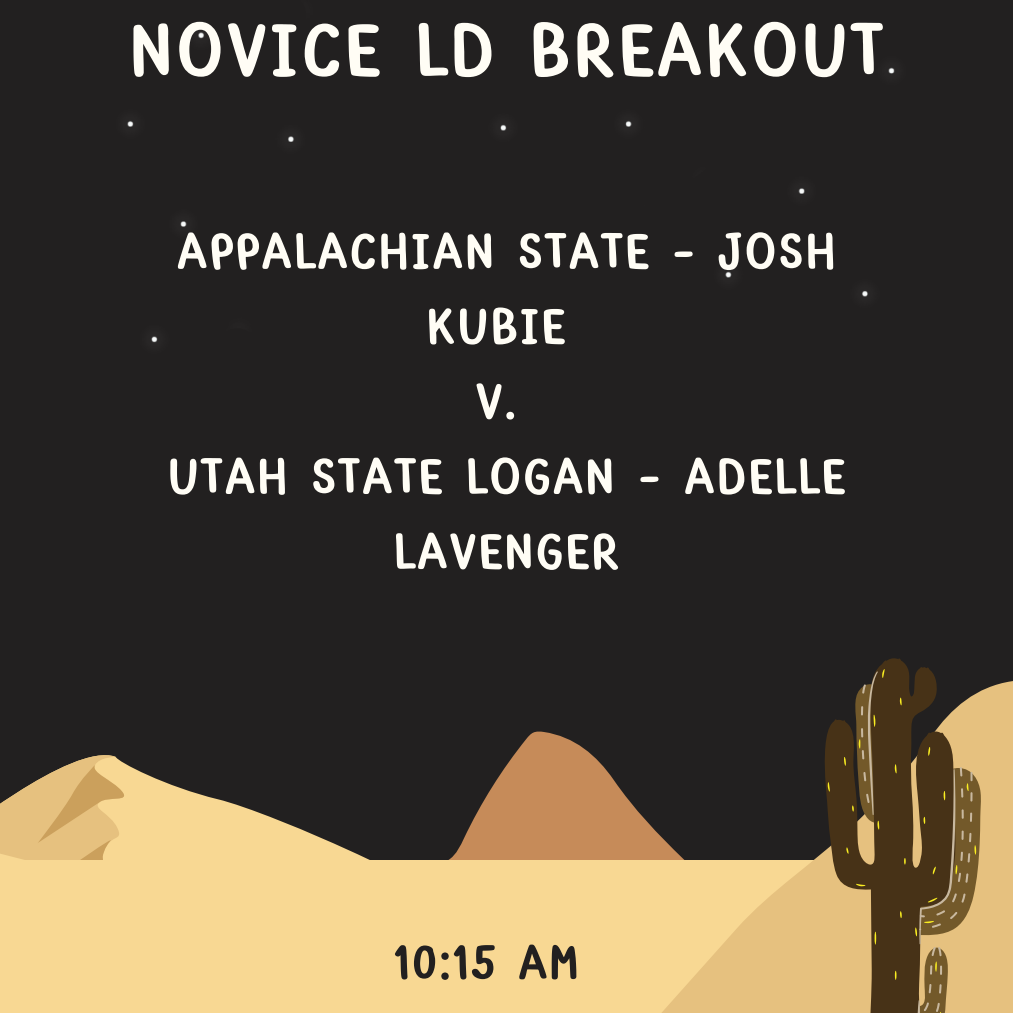
<style>
.page{position:relative;width:1013px;height:1013px;background:#fff}
.page>*{position:absolute;margin:0;border:0;box-sizing:border-box;transform-origin:0 0}
.t1{font:700 80px "Yvesyvesdrawing";color:#fffdf5}
.t2{font:700 53.75px/75px "Yvesyvesdrawing";color:#fffdf5;text-align:center}
.t3{font:700 51.25px "Yvesyvesdrawing";color:#222020}
</style>
<div class="page">
<div style="left:0;top:0;width:1012px;height:1012px;background:#222020"></div>
<svg style="left:515px;top:731px;width:74px;height:23px;fill:#c68b59"></svg>
<svg style="left:153px;top:754px;width:436px;height:106px"></svg>
<svg style="left:0;top:755px;width:153px;height:105px"></svg>
<div style="left:0;top:860px;width:1012px;height:152px;background:#f8d893"></div>
<svg style="left:589px;top:681px;width:423px;height:331px"></svg>
<svg style="left:976px;top:683px;width:4px;height:329px"></svg>
<svg style="left:824px;top:681px;width:3px;height:331px"></svg>
<svg style="left:878px;top:658px;width:51px;height:11px"></svg>
<svg style="left:827px;top:669px;width:149px;height:343px;background:#745c37"></svg>
<h1 class="t1" style="left:128px;top:17px;width:758px">NOVICE LD BREAKOUT</h1>
<p class="t2" style="left:176px;top:218px;width:662px">APPALACHIAN STATE - JOSH<br>KUBIE</p>
<p class="t2" style="left:474px;top:368px;width:44px">V.</p>
<p class="t2" style="left:167px;top:443px;width:681px">UTAH STATE LOGAN - ADELLE<br>LAVENGER</p>
<p class="t3" style="left:393px;top:941px;width:189px">10:15 AM</p>
</div>
